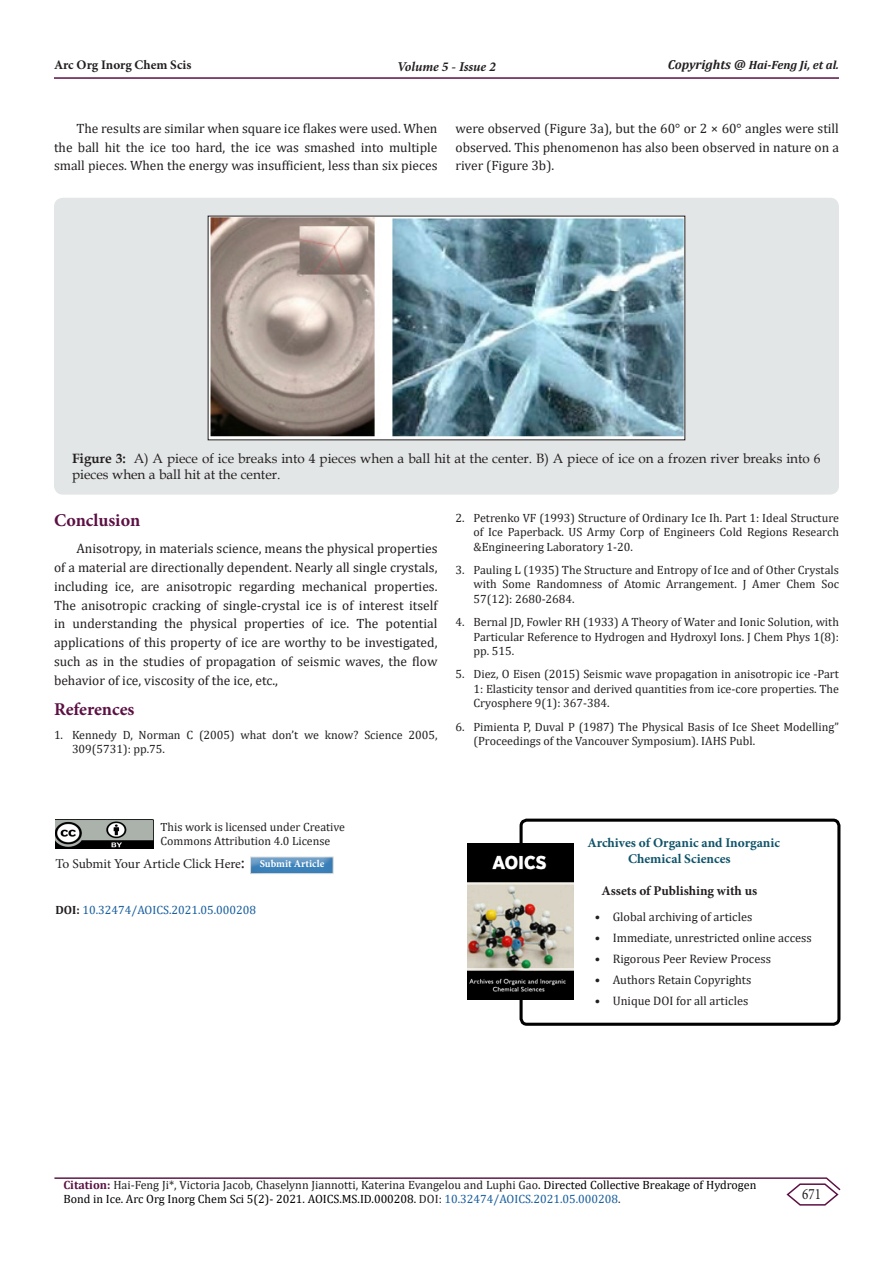
<style>
.page{position:relative;width:893px;height:1263px;background:#fff}
.page>*{position:absolute;margin:0;border:0;box-sizing:border-box;transform-origin:0 0}
.t1{font:700 18px "Minion Pro";letter-spacing:-.005em;color:#5c1043}
.t2{font:15.75px "Minion Pro";color:#231f20;scale:.83 1}
.t3{font:13.5px/18.8px "Cambria";color:#231f20;text-align:justify}
.t4{font:13.5px/16.2px "Book Antiqua";color:#231f20}
.t5{font:13.5px "Minion Pro";letter-spacing:-.005em;color:#231f20}
.t6{font:italic 700 13.5px "Minion Pro";letter-spacing:-.005em;color:#231f20}
.t7{font:700 13.35px "Minion Pro";color:#0e536a}
.t8{font:700 13.35px "Minion Pro";color:#231f20}
.t9{font:700 13.05px "Minion Pro";color:#231f20}
.t10{font:12.3px "Cambria";color:#231f20}
.t11{font:12px/14.4px "Cambria";color:#231f20;text-align:justify}
.t12{font:12px/14.4px "Cambria";color:#000}
.t13{font:12px "Cambria";color:#175d9e}
.t14{font:italic 700 12px "Cambria";color:#231f20}
.t15{font:11.85px "Cambria";color:#231f20}
.t16{font:700 10.5px "Minion Pro";letter-spacing:-.005em;color:#fff}
.s1{font-size:13.05px}
.s2{font-weight:700}
.s3{font-size:18px}
.s4{font-weight:700;color:#231f20}
.s5{font-weight:700;color:#5c1043}
.s6{color:#231f20}
.s7{color:#175d9e}
</style>
<div class="page">
<hr style="left:54px;top:1177px;width:773px;height:2px;background:#5c1043">
<hr style="left:54px;top:77px;width:785px;height:2px;background:#5c1043">
<svg style="left:785px;top:1177px;width:56px;height:29px"></svg>
<div style="left:54px;top:198px;width:785px;height:297px;background:#e3e6e6;border-radius:9px"></div>
<img style="left:210px;top:218px;width:473px;height:220px">
<img style="left:56px;top:820px;width:97px;height:29px">
<div style="left:247px;top:854px;width:87px;height:18px;background:#fff;opacity:.75"></div>
<div style="left:247px;top:857px;width:87px;height:18px;background:#231f20;opacity:.19"></div>
<div style="left:519px;top:819px;width:321px;height:207px;border:3px solid #000;border-radius:6px"></div>
<img style="left:467px;top:843px;width:107px;height:157px">
<p class="t9" style="left:54px;top:55px;width:139px">Arc Org Inorg Chem Scis</p>
<p class="t6" style="left:397px;top:57px;width:100px">Volume 5 - Issue 2</p>
<p class="t14" style="left:668px;top:56px;width:173px"><span class="s1">Copyrights @</span> Hai-Feng Ji, et al.</p>
<p class="t3" style="left:54px;top:119px;width:385px;text-indent:22px">The results are similar when square ice flakes were used. When the ball hit the ice too hard, the ice was smashed into multiple small pieces. When the energy was insufficient, less than six pieces</p>
<p class="t3" style="left:455px;top:119px;width:385px">were observed (Figure 3a), but the 60° or 2 × 60° angles were still observed. This phenomenon has also been observed in nature on a river (Figure 3b).</p>
<p class="t4" style="left:72px;top:450px;width:750px"><span class="s2">Figure 3:</span> A) A piece of ice breaks into 4 pieces when a ball hit at the center. B) A piece of ice on a frozen river breaks into 6 pieces when a ball hit at the center.</p>
<p class="t1" style="left:54px;top:507px;width:88px">Conclusion</p>
<p class="t3" style="left:54px;top:539px;width:385px;text-indent:22px">Anisotropy, in materials science, means the physical properties of a material are directionally dependent. Nearly all single crystals, including ice, are anisotropic regarding mechanical properties.<br>The anisotropic cracking of single-crystal ice is of interest itself in understanding the physical properties of ice. The potential applications of this property of ice are worthy to be investigated, such as in the studies of propagation of seismic waves, the flow behavior of ice, viscosity of the ice, etc.,</p>
<p class="t1" style="left:54px;top:697px;width:82px">References</p>
<p class="t11" style="left:72px;top:727px;width:367px;text-indent:-18px">1. Kennedy D, Norman C (2005) what don’t we know? Science 2005,<br>309(5731): pp.75.</p>
<p class="t11" style="left:473px;top:510px;width:367px;text-indent:-18px">2. Petrenko VF (1993) Structure of Ordinary Ice Ih. Part 1: Ideal Structure of Ice Paperback. US Army Corp of Engineers Cold Regions Research &amp;Engineering Laboratory 1-20.</p>
<p class="t11" style="left:473px;top:563px;width:367px;text-indent:-18px">3. Pauling L (1935) The Structure and Entropy of Ice and of Other Crystals with Some Randomness of Atomic Arrangement. J Amer Chem Soc 57(12): 2680-2684.</p>
<p class="t11" style="left:473px;top:615px;width:367px;text-indent:-18px">4. Bernal JD, Fowler RH (1933) A Theory of Water and Ionic Solution, with Particular Reference to Hydrogen and Hydroxyl Ions. J Chem Phys 1(8): pp. 515.</p>
<p class="t11" style="left:473px;top:667px;width:367px;text-indent:-18px">5. Diez, O Eisen (2015) Seismic wave propagation in anisotropic ice -Part 1: Elasticity tensor and derived quantities from ice-core properties. The Cryosphere 9(1): 367-384.</p>
<p class="t11" style="left:473px;top:719px;width:367px;text-indent:-18px">6. Pimienta P, Duval P (1987) The Physical Basis of Ice Sheet Modelling” (Proceedings of the Vancouver Symposium). IAHS Publ.</p>
<p class="t15" style="left:160px;top:820px;width:186px">This work is licensed under Creative</p>
<p class="t15" style="left:160px;top:834px;width:171px">Commons Attribution 4.0 License</p>
<p class="t5" style="left:56px;top:854px;width:191px">To Submit Your Article Click Here<span class="s3">:</span></p>
<p class="t16" style="left:260px;top:856px;width:66px">Submit Article</p>
<p class="t13" style="left:56px;top:902px;width:202px"><span class="s4">DOI:</span> 10.32474/AOICS.2021.05.000208</p>
<p class="t7" style="left:587px;top:833px;width:194px">Archives of Organic and Inorganic</p>
<p class="t7" style="left:628px;top:849px;width:104px">Chemical Sciences</p>
<p class="t8" style="left:601px;top:881px;width:157px">Assets of Publishing with us</p>
<p class="t10" style="left:595px;top:910px;width:159px">• Global archiving of articles</p>
<p class="t10" style="left:595px;top:930px;width:218px">• Immediate, unrestricted online access</p>
<p class="t10" style="left:595px;top:951px;width:178px">• Rigorous Peer Review Process</p>
<p class="t10" style="left:595px;top:972px;width:158px">• Authors Retain Copyrights</p>
<p class="t10" style="left:595px;top:993px;width:155px">• Unique DOI for all articles</p>
<p class="t12" style="left:63px;top:1177px;width:694px"><span class="s5">Citation:</span> <span class="s6">Hai-Feng Ji*, Victoria Jacob, Chaselynn Jiannotti, Katerina Evangelou and Luphi Gao</span>. Directed Collective Breakage of Hydrogen<br>Bond in Ice. Arc Org Inorg Chem Sci 5(2)- 2021. AOICS.MS.ID.000208. <span class="s6">DOI:</span> <span class="s7">10.32474/AOICS.2021.05.000208</span><span class="s6">.</span></p>
<p class="t2" style="left:802px;top:1184px;width:24px">671</p>
</div>
